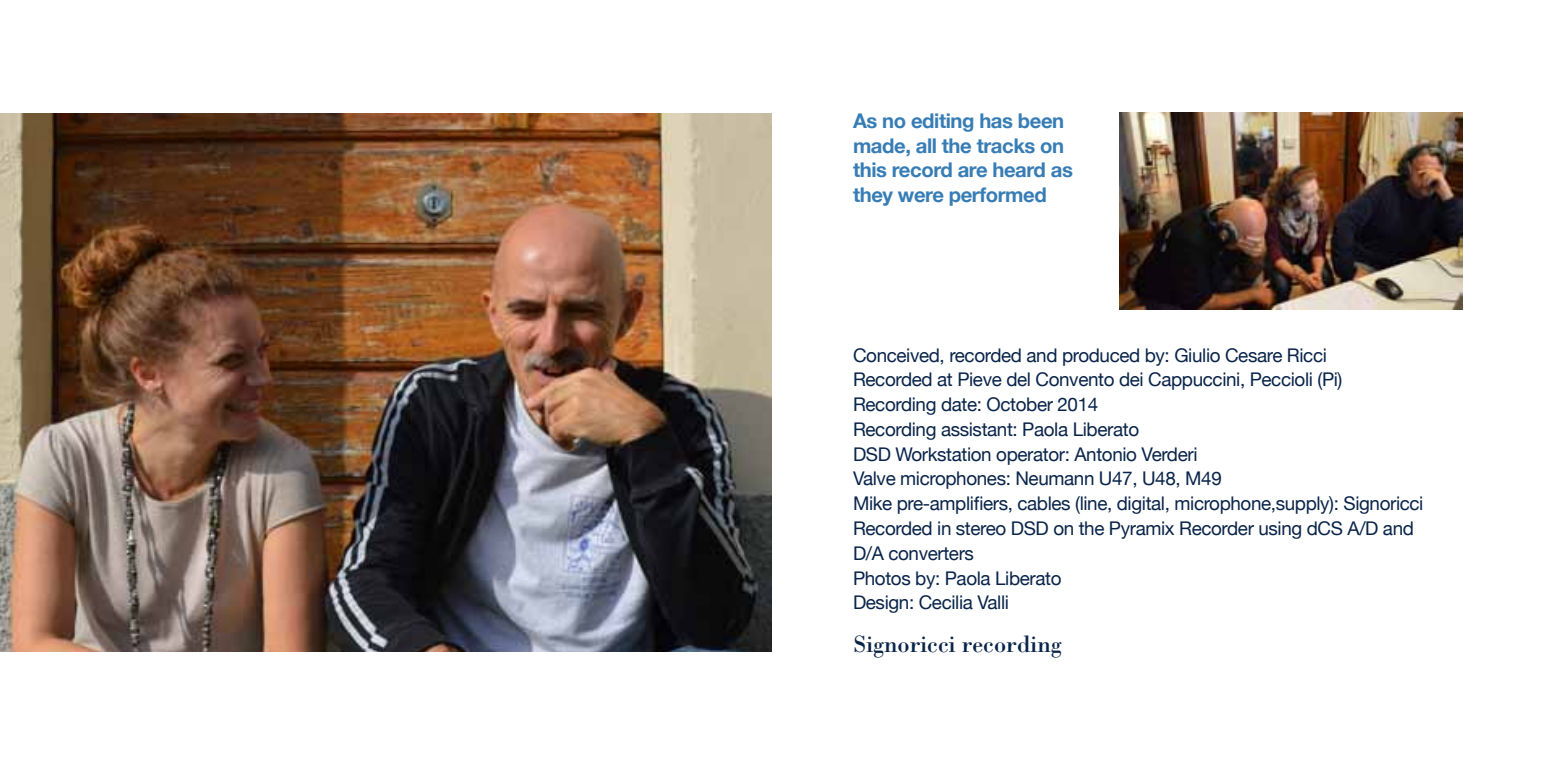
<style>
.page{position:relative;width:1544px;height:766px;background:#fff}
.page>*{position:absolute;margin:0;border:0;box-sizing:border-box;transform-origin:0 0}
.t1{font:24.3px "Bodoni";color:#092449}
.t2{font:700 20.25px/24.8px "Helvetica Neue";letter-spacing:-.02em;color:#377db5}
.t3{font:18.9px/24.8px "Helvetica Neue";letter-spacing:-.02em;color:#092449}
</style>
<div class="page">
<img style="left:0;top:113px;width:772px;height:538px">
<img style="left:1119px;top:112px;width:343px;height:198px">
<p class="t2" style="left:853px;top:107px;width:221px">As no editing has been made, all the tracks on this record are heard as they were performed</p>
<p class="t3" style="left:853px;top:341px;width:572px">Conceived, recorded and produced by: Giulio Cesare Ricci<br>Recorded at Pieve del Convento dei Cappuccini, Peccioli (Pi)<br>Recording date: October 2014<br>Recording assistant: Paola Liberato<br>DSD Workstation operator: Antonio Verderi<br>Valve microphones: Neumann U47, U48, M49<br>Mike pre-amplifiers, cables (line, digital, microphone,supply): Signoricci Recorded in stereo DSD on the Pyramix Recorder using dCS A/D and D/A converters<br>Photos by: Paola Liberato<br>Design: Cecilia Valli</p>
<p class="t1" style="left:853px;top:629px;width:210px">Signoricci recording</p>
</div>
